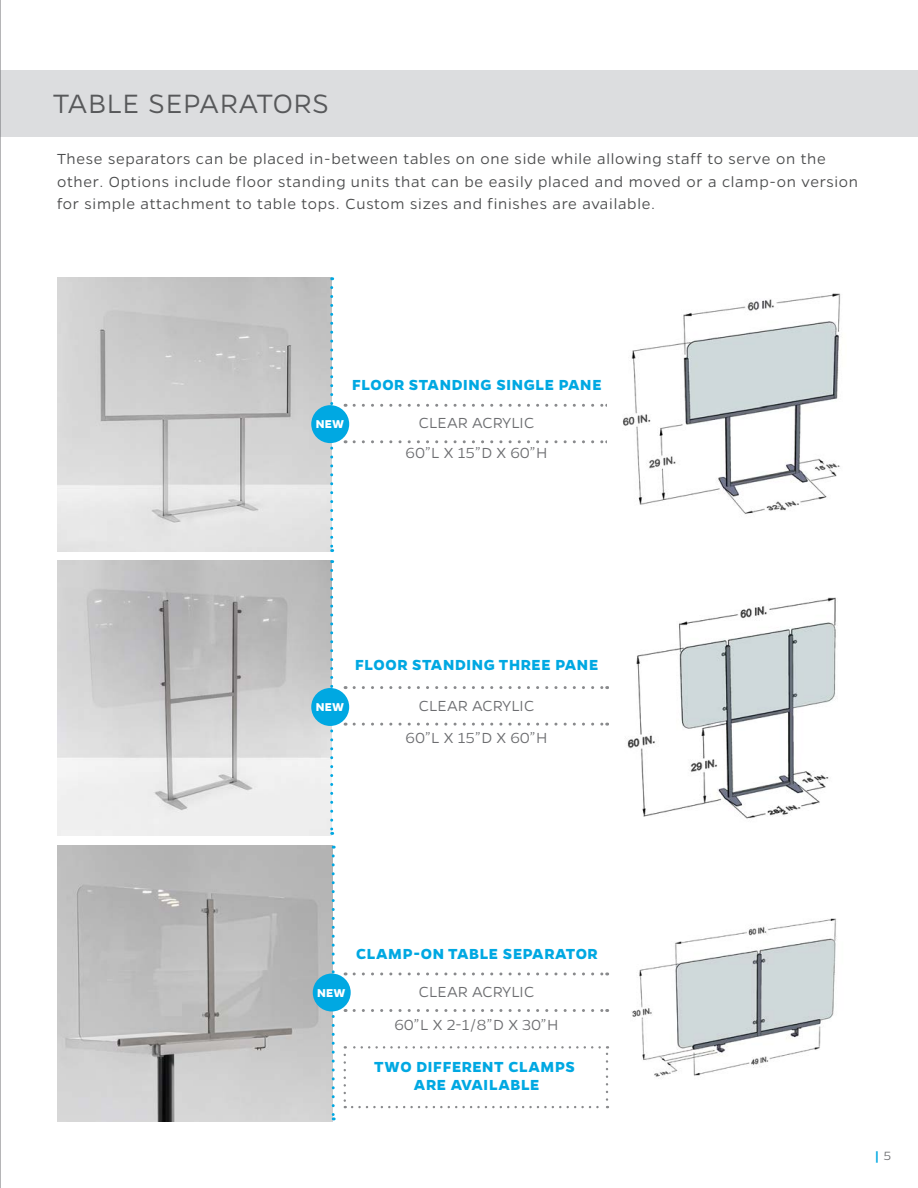
<style>
.page{position:relative;width:918px;height:1188px;background:#fff}
.page>*{position:absolute;margin:0;border:0;box-sizing:border-box;transform-origin:0 0}
.t1{font:300 30px "Gentona";letter-spacing:.025em;color:#57585a}
.t2{font:300 16.5px/22.5px "Gentona";letter-spacing:.04em;color:#4b4c4d}
.t3{font:700 16.5px "Gentona";letter-spacing:.04em;color:#00a8e2}
.t4{font:300 16.5px "Gentona";color:#6c6d70}
.t5{font:600 13.5px "Gentona";color:#00a8e2}
.t6{font:700 12.9px "Gentona";letter-spacing:.01em;color:#fff}
.s1{font-weight:300;color:#6c6d70}
</style>
<div class="page">
<div style="left:0;top:70px;width:918px;height:67px;background:#dcdddf"></div>
<img style="left:57px;top:277px;width:275px;height:275px">
<img style="left:57px;top:561px;width:274px;height:274px">
<img style="left:57px;top:845px;width:276px;height:276px">
<svg style="left:354px;top:440px;width:253px;height:3px"></svg>
<svg style="left:354px;top:723px;width:254px;height:3px"></svg>
<svg style="left:354px;top:1009px;width:254px;height:3px"></svg>
<svg style="left:354px;top:404px;width:253px;height:3px"></svg>
<svg style="left:354px;top:686px;width:254px;height:3px"></svg>
<svg style="left:354px;top:972px;width:254px;height:3px"></svg>
<svg style="left:330px;top:288px;width:3px;height:264px"></svg>
<svg style="left:330px;top:570px;width:3px;height:265px"></svg>
<svg style="left:332px;top:856px;width:3px;height:264px"></svg>
<div style="left:311px;top:405px;width:38px;height:38px;background:#00a8e2;border-radius:50%"></div>
<div style="left:311px;top:688px;width:38px;height:38px;background:#00a8e2;border-radius:50%"></div>
<div style="left:313px;top:974px;width:38px;height:37px;background:#00a8e2;border-radius:50%"></div>
<img style="left:622px;top:293px;width:219px;height:221px">
<img style="left:627px;top:597px;width:211px;height:222px">
<img style="left:631px;top:918px;width:206px;height:161px">
<svg style="left:344px;top:1055px;width:2px;height:53px"></svg>
<svg style="left:352px;top:1106px;width:256px;height:2px"></svg>
<svg style="left:606px;top:1046px;width:2px;height:54px"></svg>
<svg style="left:345px;top:1046px;width:255px;height:3px"></svg>
<hr style="left:0;top:0;width:1px;height:1188px;background:#6c6d70">
<p class="t1" style="left:53px;top:86px;width:277px">TABLE SEPARATORS</p>
<p class="t2" style="left:57px;top:148px;width:802px">These separators can be placed in-between tables on one side while allowing staff to serve on the other. Options include floor standing units that can be easily placed and moved or a clamp-on version for simple attachment to table tops. Custom sizes and finishes are available.</p>
<p class="t3" style="left:352px;top:376px;width:251px">FLOOR STANDING SINGLE PANE</p>
<p class="t6" style="left:316px;top:417px;width:30px">NEW</p>
<p class="t4" style="left:419px;top:414px;width:117px">CLEAR ACRYLIC</p>
<p class="t4" style="left:406px;top:443px;width:143px">60”L X 15”D X 60”H</p>
<p class="t6" style="left:316px;top:700px;width:30px">NEW</p>
<p class="t3" style="left:355px;top:655px;width:245px">FLOOR STANDING THREE PANE</p>
<p class="t4" style="left:419px;top:696px;width:117px">CLEAR ACRYLIC</p>
<p class="t4" style="left:406px;top:728px;width:143px">60”L X 15”D X 60”H</p>
<p class="t6" style="left:317px;top:985px;width:30px">NEW</p>
<p class="t3" style="left:356px;top:944px;width:243px">CLAMP-ON TABLE SEPARATOR</p>
<p class="t4" style="left:419px;top:982px;width:117px">CLEAR ACRYLIC</p>
<p class="t4" style="left:394px;top:1015px;width:166px">60”L X 2-1/8”D X 30”H</p>
<p class="t3" style="left:374px;top:1057px;width:202px">TWO DIFFERENT CLAMPS</p>
<p class="t3" style="left:414px;top:1075px;width:127px">ARE AVAILABLE</p>
<p class="t5" style="left:875px;top:1148px;width:18px">| <span class="s1">5</span></p>
</div>
